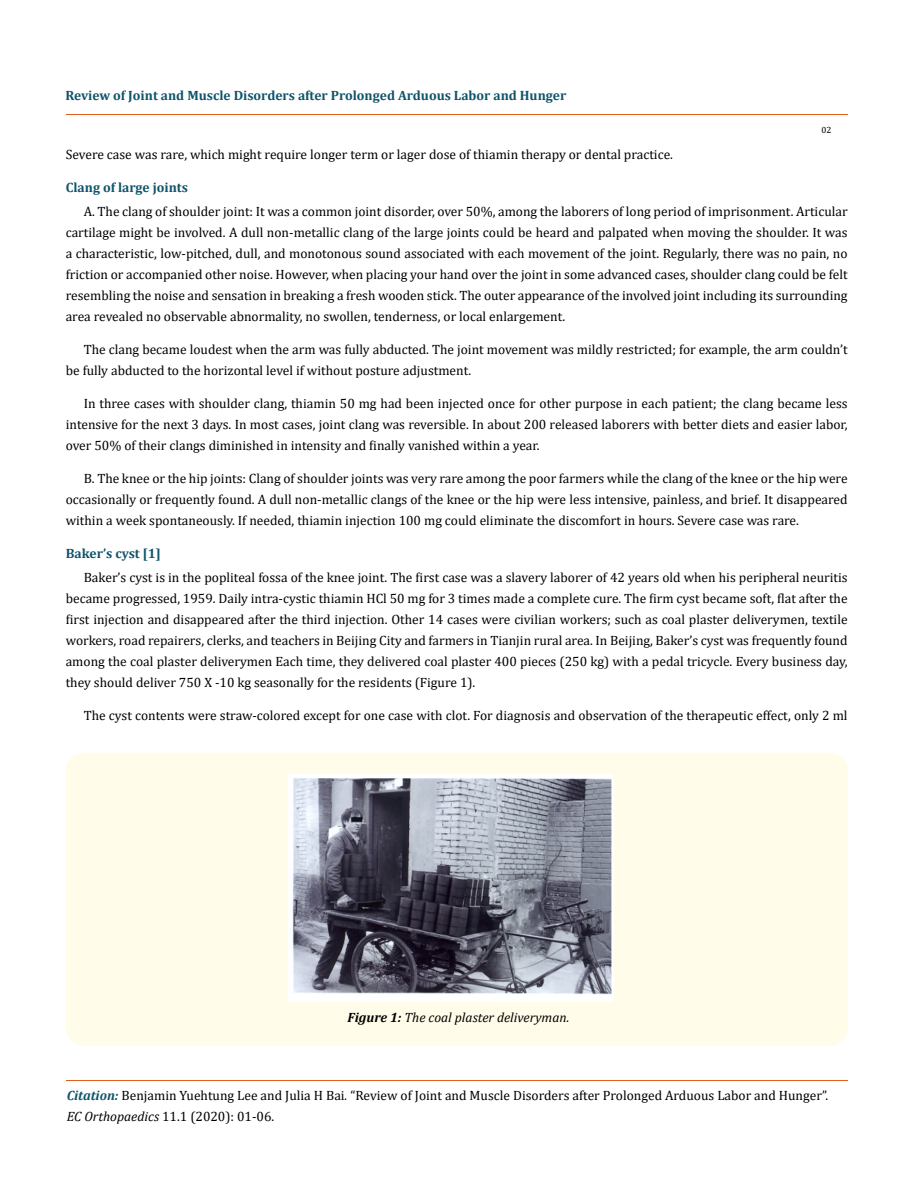
<style>
.page{position:relative;width:917px;height:1188px;background:#fff}
.page>*{position:absolute;margin:0;border:0;box-sizing:border-box;transform-origin:0 0}
.t1{font:13.5px/21px "Cambria";color:#000;text-align:justify}
.t2{font:700 13.5px "Cambria";color:#0e546a}
.t3{font:italic 13.5px "Cambria";color:#000}
.t4{font:9px "Cambria";color:#000}
.s1{font-weight:700}
.s2{font-weight:700;font-style:italic;color:#0e546a}
.s3{font-style:italic}
</style>
<div class="page">
<hr style="left:66px;top:115px;width:781px;height:1px;background:#e05d1a">
<hr style="left:66px;top:1080px;width:781px;height:1px;background:#e05d1a">
<div style="left:66px;top:753px;width:782px;height:293px;background:#fffde9;border-radius:18px"></div>
<img style="left:288px;top:775px;width:325px;height:226px">
<p class="t2" style="left:65px;top:86px;width:502px">Review of Joint and Muscle Disorders after Prolonged Arduous Labor and Hunger</p>
<p class="t4" style="left:821px;top:124px;width:11px">02</p>
<p class="t1" style="left:66px;top:144px;width:608px">Severe case was rare, which might require longer term or lager dose of thiamin therapy or dental practice.</p>
<p class="t2" style="left:66px;top:178px;width:124px">Clang of large joints</p>
<p class="t1" style="left:66px;top:201px;width:783px;text-indent:18px">A. The clang of shoulder joint: It was a common joint disorder, over 50%, among the laborers of long period of imprisonment. Articular cartilage might be involved. A dull non-metallic clang of the large joints could be heard and palpated when moving the shoulder. It was a characteristic, low-pitched, dull, and monotonous sound associated with each movement of the joint. Regularly, there was no pain, no friction or accompanied other noise. However, when placing your hand over the joint in some advanced cases, shoulder clang could be felt resembling the noise and sensation in breaking a fresh wooden stick. The outer appearance of the involved joint including its surrounding area revealed no observable abnormality, no swollen, tenderness, or local enlargement.</p>
<p class="t1" style="left:66px;top:339px;width:783px;text-indent:18px">The clang became loudest when the arm was fully abducted. The joint movement was mildly restricted; for example, the arm couldn’t be fully abducted to the horizontal level if without posture adjustment.</p>
<p class="t1" style="left:66px;top:393px;width:783px;text-indent:18px">In three cases with shoulder clang, thiamin 50 mg had been injected once for other purpose in each patient; the clang became less intensive for the next 3 days. In most cases, joint clang was reversible. In about 200 released laborers with better diets and easier labor, over 50% of their clangs diminished in intensity and finally vanished within a year.</p>
<p class="t1" style="left:66px;top:468px;width:783px;text-indent:18px">B. The knee or the hip joints: Clang of shoulder joints was very rare among the poor farmers while the clang of the knee or the hip were occasionally or frequently found. A dull non-metallic clangs of the knee or the hip were less intensive, painless, and brief. It disappeared within a week spontaneously. If needed, thiamin injection 100 mg could eliminate the discomfort in hours. Severe case was rare.</p>
<p class="t2" style="left:66px;top:544px;width:96px">Baker’s cyst [1]</p>
<p class="t1" style="left:66px;top:567px;width:783px;text-indent:18px">Baker’s cyst is in the popliteal fossa of the knee joint. The first case was a slavery laborer of 42 years old when his peripheral neuritis became progressed, 1959. Daily intra-cystic thiamin HCl 50 mg for 3 times made a complete cure. The firm cyst became soft, flat after the first injection and disappeared after the third injection. Other 14 cases were civilian workers; such as coal plaster deliverymen, textile workers, road repairers, clerks, and teachers in Beijing City and farmers in Tianjin rural area. In Beijing, Baker’s cyst was frequently found among the coal plaster deliverymen Each time, they delivered coal plaster 400 pieces (250 kg) with a pedal tricycle. Every business day, they should deliver 750 X -10 kg seasonally for the residents (Figure 1).</p>
<p class="t1" style="left:84px;top:705px;width:765px">The cyst contents were straw-colored except for one case with clot. For diagnosis and observation of the therapeutic effect, only 2 ml</p>
<p class="t3" style="left:347px;top:1008px;width:223px"><span class="s1">Figure 1:</span> The coal plaster deliveryman.</p>
<p class="t1" style="left:67px;top:1085px;width:763px"><span class="s2">Citation:</span> Benjamin Yuehtung Lee and Julia H Bai<span class="s3">.</span> “Review of Joint and Muscle Disorders after Prolonged Arduous Labor and Hunger”.<br><span class="s3">EC Orthopaedics</span> 11.1 (2020): 01-06.</p>
</div>
